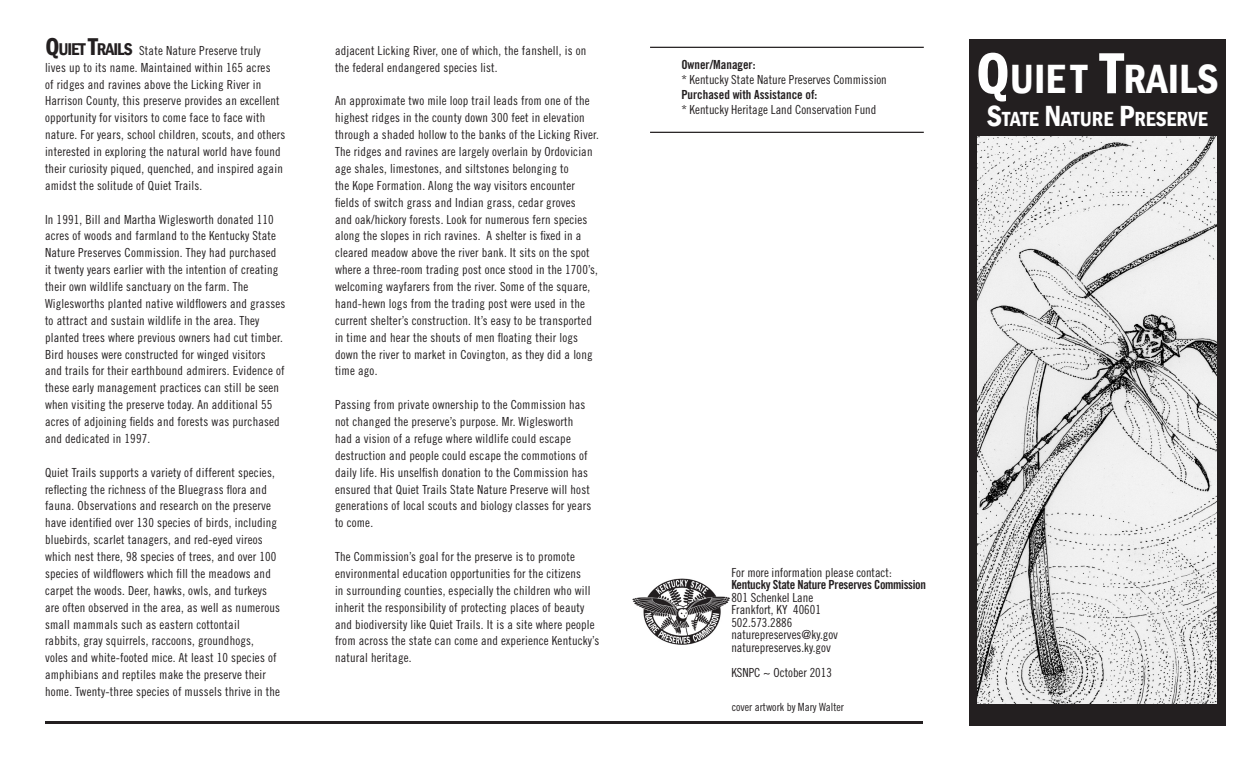
<style>
.page{position:relative;width:1260px;height:765px;background:#fff}
.page>*{position:absolute;margin:0;border:0;box-sizing:border-box;transform-origin:0 0}
.t1{font:600 condensed 42px "Franklin Gothic";color:#fff}
.t2{font:600 condensed 21px "Franklin Gothic";color:#fff}
.t3{font:600 condensed 17.5px "Franklin Gothic";letter-spacing:-.055em;color:#231f20}
.t4{font:12.5px/16.9px "Trade Gothic Cond Eighteen";letter-spacing:.015em;color:#231f20}
.t5{font:12.5px "Trade Gothic Bold Cond Twenty";color:#231f20}
.t6{font:12.5px "Trade Gothic Bold Cond Twenty";letter-spacing:-.025em;color:#231f20}
.t7{font:11.25px "Trade Gothic Cond Eighteen";color:#231f20}
.s1{font-size:25px}
.s2{font-size:60px}
.s3{font-size:30px}
</style>
<div class="page">
<hr style="left:45px;top:721px;width:877px;height:3px;background:#231f20">
<hr style="left:650px;top:47px;width:274px;height:1px;background:#231f20">
<hr style="left:650px;top:132px;width:274px;height:1px;background:#231f20">
<img style="left:632px;top:578px;width:98px;height:66px">
<div style="left:969px;top:39px;width:256px;height:687px;background:#231f20"></div>
<img style="left:977px;top:136px;width:239px;height:568px">
<h3 class="t3" style="left:45px;top:38px;width:89px"><span class="s1">Q</span>UIET <span class="s1">T</span>RAILS</h3>
<p class="t4" style="left:45px;top:42px;width:242px;text-indent:94px">State Nature Preserve truly<br>lives up to its name. Maintained within 165 acres<br>of ridges and ravines above the Licking River in Harrison County, this preserve provides an excellent opportunity for visitors to come face to face with nature. For years, school children, scouts, and others interested in exploring the natural world have found their curiosity piqued, quenched, and inspired again amidst the solitude of Quiet Trails.</p>
<p class="t4" style="left:45px;top:211px;width:242px">In 1991, Bill and Martha Wiglesworth donated 110 acres of woods and farmland to the Kentucky State Nature Preserves Commission. They had purchased it twenty years earlier with the intention of creating their own wildlife sanctuary on the farm. The Wiglesworths planted native wildflowers and grasses to attract and sustain wildlife in the area. They planted trees where previous owners had cut timber.<br>Bird houses were constructed for winged visitors and trails for their earthbound admirers. Evidence of these early management practices can still be seen when visiting the preserve today. An additional 55 acres of adjoining fields and forests was purchased and dedicated in 1997.</p>
<p class="t4" style="left:45px;top:464px;width:237px">Quiet Trails supports a variety of different species, reflecting the richness of the Bluegrass flora and fauna. Observations and research on the preserve have identified over 130 species of birds, including bluebirds, scarlet tanagers, and red-eyed vireos which nest there, 98 species of trees, and over 100 species of wildflowers which fill the meadows and carpet the woods. Deer, hawks, owls, and turkeys are often observed in the area, as well as numerous small mammals such as eastern cottontail<br>rabbits, gray squirrels, raccoons, groundhogs, voles and white-footed mice. At least 10 species of amphibians and reptiles make the preserve their home. Twenty-three species of mussels thrive in the</p>
<p class="t4" style="left:335px;top:42px;width:253px">adjacent Licking River, one of which, the fanshell, is on the federal endangered species list.</p>
<p class="t4" style="left:335px;top:92px;width:266px">An approximate two mile loop trail leads from one of the highest ridges in the county down 300 feet in elevation through a shaded hollow to the banks of the Licking River.<br>The ridges and ravines are largely overlain by Ordovician age shales, limestones, and siltstones belonging to<br>the Kope Formation. Along the way visitors encounter fields of switch grass and Indian grass, cedar groves<br>and oak/hickory forests. Look for numerous fern species along the slopes in rich ravines. A shelter is fixed in a cleared meadow above the river bank. It sits on the spot where a three-room trading post once stood in the 1700’s, welcoming wayfarers from the river. Some of the square, hand-hewn logs from the trading post were used in the current shelter’s construction. It’s easy to be transported in time and hear the shouts of men floating their logs down the river to market in Covington, as they did a long time ago.</p>
<p class="t4" style="left:335px;top:396px;width:258px">Passing from private ownership to the Commission has not changed the preserve’s purpose. Mr. Wiglesworth had a vision of a refuge where wildlife could escape destruction and people could escape the commotions of daily life. His unselfish donation to the Commission has ensured that Quiet Trails State Nature Preserve will host generations of local scouts and biology classes for years to come.</p>
<p class="t4" style="left:335px;top:548px;width:266px">The Commission’s goal for the preserve is to promote environmental education opportunities for the citizens<br>in surrounding counties, especially the children who will inherit the responsibility of protecting places of beauty and biodiversity like Quiet Trails. It is a site where people from across the state can come and experience Kentucky’s natural heritage.</p>
<p class="t5" style="left:681px;top:56px;width:76px">Owner/Manager:</p>
<p class="t4" style="left:681px;top:71px;width:207px">* Kentucky State Nature Preserves Commission</p>
<p class="t5" style="left:681px;top:86px;width:138px">Purchased with Assistance of:</p>
<p class="t4" style="left:681px;top:101px;width:197px">* Kentucky Heritage Land Conservation Fund</p>
<h1 class="t1" style="left:976px;top:51px;width:244px"><span class="s2">Q</span>UIE T <span class="s2">T</span>RAILS</h1>
<h2 class="t2" style="left:987px;top:105px;width:222px"><span class="s3">S</span>TATE <span class="s3">N</span>ATURE <span class="s3">P</span>RESERVE</h2>
<p class="t4" style="left:731px;top:564px;width:162px">For more information please contact:</p>
<p class="t6" style="left:731px;top:577px;width:196px">Kentucky State Nature Preserves Commission</p>
<p class="t4" style="left:731px;top:591px;width:108px;line-height:12.5px">801 Schenkel Lane<br>Frankfort, KY 40601<br>502.573.2886 naturepreserves@ky.gov naturepreserves.ky.gov</p>
<p class="t4" style="left:731px;top:664px;width:102px">KSNPC ~ October 2013</p>
<p class="t7" style="left:732px;top:700px;width:114px">cover artwork by Mary Walter</p>
</div>
